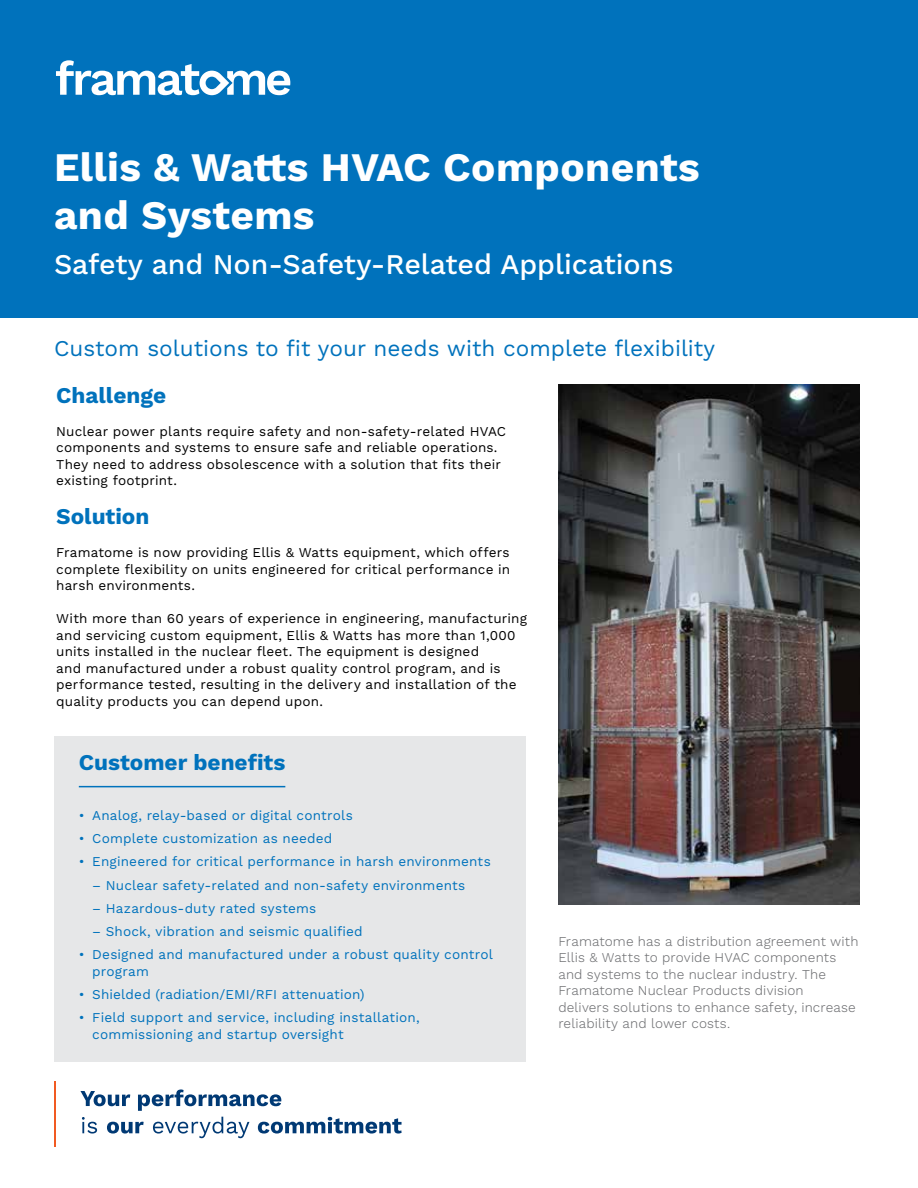
<style>
.page{position:relative;width:918px;height:1188px;background:#fff}
.page>*{position:absolute;margin:0;border:0;box-sizing:border-box;transform-origin:0 0}
.t1{font:700 40.5px/48.6px "Work Sans";letter-spacing:.01em;color:#fff}
.t2{font:500 28.5px "Work Sans";color:#fff}
.t3{font:22.5px "Work Sans";color:#0072bc}
.t4{font:700 22.5px "Work Sans";color:#0072bc}
.t5{font:13.5px/16.5px "Work Sans";letter-spacing:.01em;color:#000}
.t6{font:13.5px/16.5px "Work Sans";letter-spacing:.01em;color:#0072bc}
.t7{font:300 13.5px/16.5px "Work Sans";letter-spacing:.01em;color:#6d6e71}
</style>
<div class="page">
<div style="left:0;top:0;width:918px;height:318px;background:#0072bc"></div>
<svg style="left:56px;top:60px;width:234px;height:35px"></svg>
<svg style="left:80px;top:1091px;width:50px;height:15px"></svg>
<svg style="left:138px;top:1089px;width:143px;height:22px"></svg>
<svg style="left:82px;top:1117px;width:15px;height:17px"></svg>
<svg style="left:107px;top:1122px;width:37px;height:12px"></svg>
<svg style="left:153px;top:1117px;width:96px;height:21px"></svg>
<svg style="left:258px;top:1117px;width:144px;height:17px"></svg>
<hr style="left:54px;top:1081px;width:2px;height:66px;background:#f15a22">
<div style="left:54px;top:736px;width:472px;height:326px;background:#e6e7e8"></div>
<hr style="left:79px;top:786px;width:206px;height:1px;background:#0072bc">
<img style="left:558px;top:384px;width:302px;height:521px">
<h1 class="t1" style="left:54px;top:145px;width:647px">Ellis &amp; Watts HVAC Components and Systems</h1>
<h2 class="t2" style="left:54px;top:248px;width:621px">Safety and Non-Safety-Related Applications</h2>
<h3 class="t3" style="left:54px;top:335px;width:663px">Custom solutions to fit your needs with complete flexibility</h3>
<h3 class="t4" style="left:56px;top:382px;width:111px">Challenge</h3>
<p class="t5" style="left:56px;top:423px;width:451px">Nuclear power plants require safety and non-safety-related HVAC components and systems to ensure safe and reliable operations.<br>They need to address obsolescence with a solution that fits their existing footprint.</p>
<h3 class="t4" style="left:56px;top:503px;width:95px">Solution</h3>
<p class="t5" style="left:56px;top:545px;width:455px;text-align:justify">Framatome is now providing Ellis &amp; Watts equipment, which offers complete flexibility on units engineered for critical performance in harsh environments.</p>
<p class="t5" style="left:56px;top:611px;width:472px">With more than 60 years of experience in engineering, manufacturing and servicing custom equipment, Ellis &amp; Watts has more than 1,000 units installed in the nuclear fleet. The equipment is designed<br>and manufactured under a robust quality control program, and is performance tested, resulting in the delivery and installation of the quality products you can depend upon.</p>
<h3 class="t4" style="left:79px;top:750px;width:208px">Customer benefits</h3>
<p class="t6" style="left:79px;top:808px;width:276px">• Analog, relay-based or digital controls</p>
<p class="t6" style="left:79px;top:831px;width:255px">• Complete customization as needed</p>
<p class="t6" style="left:79px;top:854px;width:414px">• Engineered for critical performance in harsh environments</p>
<p class="t6" style="left:92px;top:877px;width:374px">– Nuclear safety-related and non-safety environments</p>
<p class="t6" style="left:92px;top:901px;width:226px">– Hazardous-duty rated systems</p>
<p class="t6" style="left:92px;top:924px;width:272px">– Shock, vibration and seismic qualified</p>
<p class="t6" style="left:92px;top:947px;width:402px;text-indent:-14px">• Designed and manufactured under a robust quality control program</p>
<p class="t6" style="left:79px;top:987px;width:287px">• Shielded (radiation/EMI/RFI attenuation)</p>
<p class="t6" style="left:92px;top:1010px;width:329px;text-indent:-14px">• Field support and service, including installation, commissioning and startup oversight</p>
<p class="t7" style="left:558px;top:933px;width:302px">Framatome has a distribution agreement with Ellis &amp; Watts to provide HVAC components and systems to the nuclear industry. The Framatome Nuclear Products division<br>delivers solutions to enhance safety, increase reliability and lower costs.</p>
</div>
